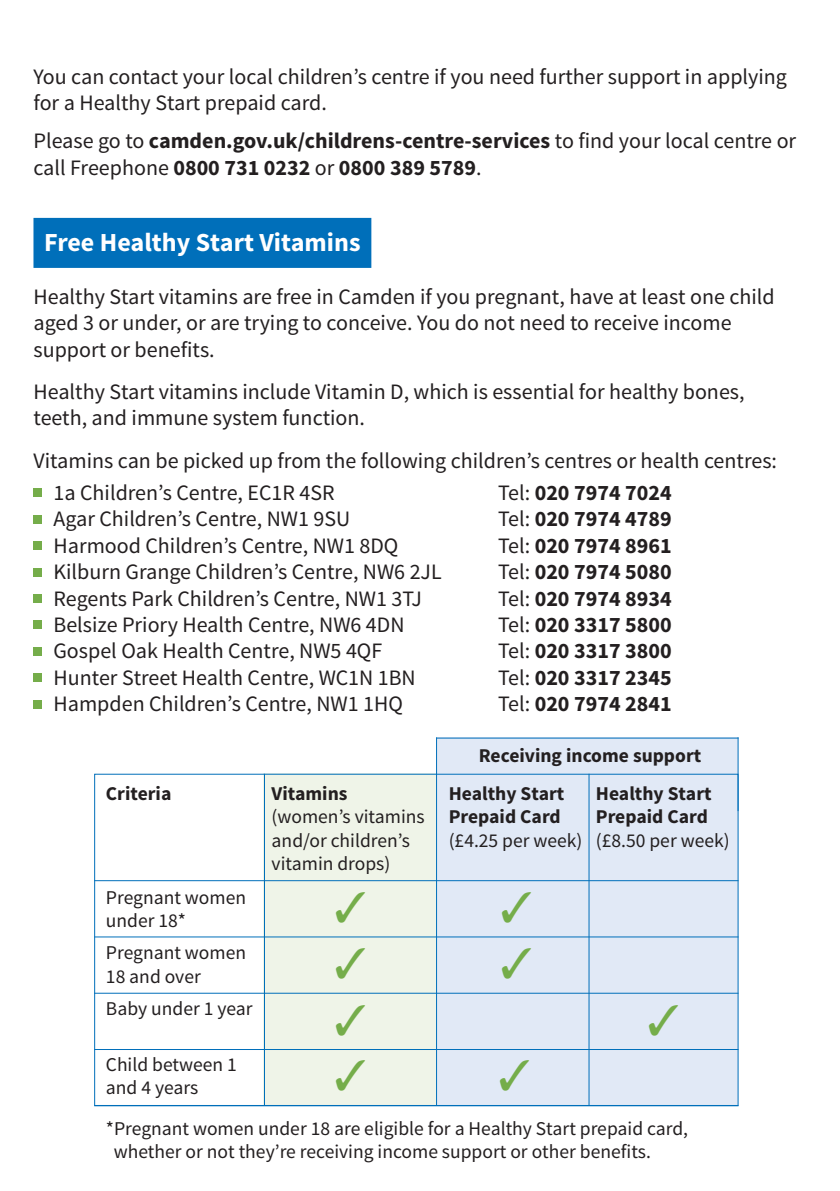
<style>
.page{position:relative;width:840px;height:1191px;background:#fff}
.page>*{position:absolute;margin:0;border:0;box-sizing:border-box;transform-origin:0 0}
.t1{font:700 26px "Source Sans Pro";color:#fff}
.t2{font:22px/26.4px "Source Sans Pro";color:#231f20}
.t3{font:700 22px/26.4px "Source Sans Pro";color:#231f20}
.t4{font:19.6px/23.4px "Source Sans Pro";color:#231f20}
.t5{font:700 19.6px/23.4px "Source Sans Pro";color:#231f20}
.s1{font-weight:400}
</style>
<div class="page">
<div style="left:33px;top:218px;width:338px;height:50px;background:#006fba"></div>
<div style="left:33px;top:488px;width:9px;height:9px;background:#75ad4a"></div>
<div style="left:33px;top:515px;width:9px;height:8px;background:#75ad4a"></div>
<div style="left:33px;top:541px;width:9px;height:9px;background:#75ad4a"></div>
<div style="left:33px;top:568px;width:9px;height:8px;background:#75ad4a"></div>
<div style="left:33px;top:594px;width:9px;height:8px;background:#75ad4a"></div>
<div style="left:33px;top:620px;width:9px;height:9px;background:#75ad4a"></div>
<div style="left:33px;top:647px;width:9px;height:8px;background:#75ad4a"></div>
<div style="left:33px;top:673px;width:9px;height:9px;background:#75ad4a"></div>
<div style="left:33px;top:700px;width:9px;height:8px;background:#75ad4a"></div>
<div style="left:263px;top:773px;width:174px;height:332px;background:#eff4e8"></div>
<div style="left:437px;top:737px;width:300px;height:368px;background:#e1e9f6"></div>
<hr style="left:94px;top:880px;width:644px;height:1px;background:#006fba">
<hr style="left:94px;top:936px;width:644px;height:1px;background:#006fba">
<hr style="left:94px;top:992px;width:644px;height:1px;background:#006fba">
<hr style="left:94px;top:1049px;width:644px;height:1px;background:#006fba">
<hr style="left:588px;top:773px;width:1px;height:333px;background:#006fba">
<hr style="left:436px;top:737px;width:1px;height:369px;background:#006fba">
<hr style="left:737px;top:737px;width:1px;height:74px;background:#006fba">
<hr style="left:264px;top:773px;width:1px;height:333px;background:#006fba">
<hr style="left:436px;top:737px;width:302px;height:1px;background:#006fba">
<p class="t2" style="left:33px;top:64px;width:754px">You can contact your local children’s centre if you need further support in applying for a Healthy Start prepaid card.</p>
<p class="t3" style="left:33px;top:128px;width:763px"><span class="s1">Please go to</span> camden.gov.uk/childrens-centre-services <span class="s1">to find your local centre or call Freephone</span> 0800 731 0232 <span class="s1">or</span> 0800 389 5789<span class="s1">.</span></p>
<p class="t1" style="left:44px;top:225px;width:317px">Free Healthy Start Vitamins</p>
<p class="t2" style="left:33px;top:283px;width:742px">Healthy Start vitamins are free in Camden if you pregnant, have at least one child aged 3 or under, or are trying to conceive. You do not need to receive income support or benefits.</p>
<p class="t2" style="left:33px;top:379px;width:712px">Healthy Start vitamins include Vitamin D, which is essential for healthy bones, teeth, and immune system function.</p>
<p class="t2" style="left:33px;top:447px;width:744px">Vitamins can be picked up from the following children’s centres or health centres:</p>
<p class="t2" style="left:53px;top:480px;width:283px">1a Children’s Centre, EC1R 4SR</p>
<p class="t3" style="left:497px;top:480px;width:175px"><span class="s1">Tel:</span> 020 7974 7024</p>
<p class="t2" style="left:53px;top:506px;width:298px">Agar Children’s Centre, NW1 9SU</p>
<p class="t3" style="left:497px;top:506px;width:175px"><span class="s1">Tel:</span> 020 7974 4789</p>
<p class="t2" style="left:53px;top:532px;width:346px">Harmood Children’s Centre, NW1 8DQ</p>
<p class="t3" style="left:497px;top:533px;width:175px"><span class="s1">Tel:</span> 020 7974 8961</p>
<p class="t2" style="left:53px;top:559px;width:389px">Kilburn Grange Children’s Centre, NW6 2JL</p>
<p class="t3" style="left:497px;top:559px;width:175px"><span class="s1">Tel:</span> 020 7974 5080</p>
<p class="t2" style="left:53px;top:585px;width:369px">Regents Park Children’s Centre, NW1 3TJ</p>
<p class="t3" style="left:497px;top:586px;width:175px"><span class="s1">Tel:</span> 020 7974 8934</p>
<p class="t2" style="left:53px;top:612px;width:352px">Belsize Priory Health Centre, NW6 4DN</p>
<p class="t3" style="left:497px;top:612px;width:175px"><span class="s1">Tel:</span> 020 3317 5800</p>
<p class="t2" style="left:53px;top:638px;width:330px">Gospel Oak Health Centre, NW5 4QF</p>
<p class="t3" style="left:497px;top:638px;width:175px"><span class="s1">Tel:</span> 020 3317 3800</p>
<p class="t2" style="left:53px;top:664px;width:363px">Hunter Street Health Centre, WC1N 1BN</p>
<p class="t3" style="left:497px;top:665px;width:175px"><span class="s1">Tel:</span> 020 3317 2345</p>
<p class="t2" style="left:53px;top:691px;width:351px">Hampden Children’s Centre, NW1 1HQ</p>
<p class="t3" style="left:497px;top:691px;width:175px"><span class="s1">Tel:</span> 020 7974 2841</p>
<p class="t5" style="left:106px;top:782px;width:67px">Criteria</p>
<p class="t4" style="left:106px;top:886px;width:141px">Pregnant women under 18*</p>
<p class="t4" style="left:106px;top:941px;width:141px">Pregnant women<br>18 and over</p>
<p class="t4" style="left:106px;top:997px;width:148px">Baby under 1 year</p>
<p class="t4" style="left:106px;top:1053px;width:132px">Child between 1 and 4 years</p>
<p class="t5" style="left:271px;top:782px;width:77px">Vitamins</p>
<p class="t4" style="left:271px;top:805px;width:154px">(women’s vitamins and/or children’s vitamin drops)</p>
<p class="t5" style="left:478px;top:744px;width:224px">Receiving income support</p>
<p class="t5" style="left:448px;top:782px;width:117px">Healthy Start<br>Prepaid Card</p>
<p class="t4" style="left:448px;top:828px;width:135px">(£4.25 per week)</p>
<p class="t5" style="left:595px;top:782px;width:117px">Healthy Start<br>Prepaid Card</p>
<p class="t4" style="left:595px;top:828px;width:135px">(£8.50 per week)</p>
<p class="t4" style="left:114px;top:1116px;width:575px;text-indent:-8px">*Pregnant women under 18 are eligible for a Healthy Start prepaid card, whether or not they’re receiving income support or other benefits.</p>
</div>
